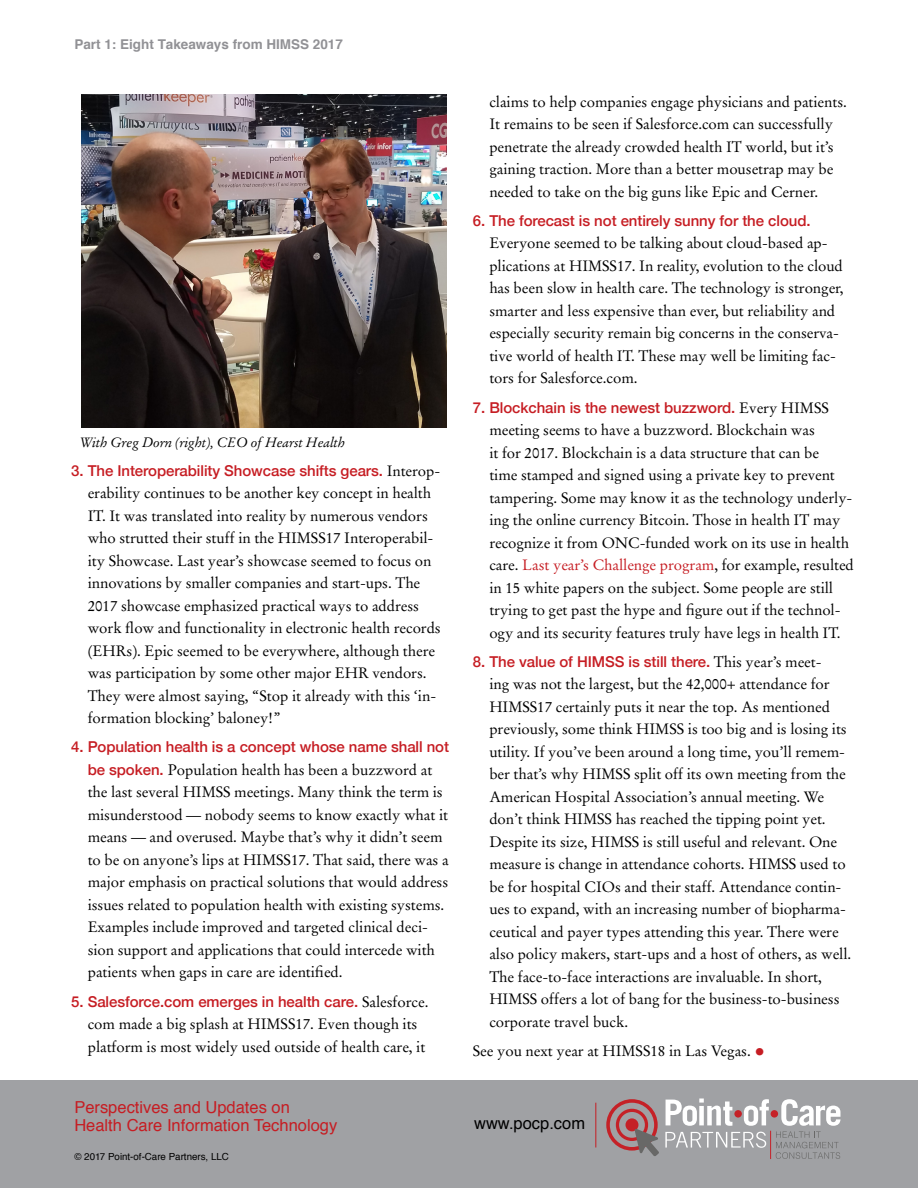
<style>
.page{position:relative;width:918px;height:1188px;background:#fff}
.page>*{position:absolute;margin:0;border:0;box-sizing:border-box;transform-origin:0 0}
.t1{font:16.5px/18px "Helvetica";color:#c61d23}
.t2{font:16.5px "Helvetica";color:#000}
.t3{font:15px/22.5px "Stempel Garamond";letter-spacing:-.005em;color:#000}
.t4{font:500 15px "Helvetica Neue";letter-spacing:-.005em;color:#c61d23}
.t5{font:italic 13.5px "Stempel Garamond";letter-spacing:-.015em;color:#000}
.t6{font:700 13.5px "Helvetica";color:#919195}
.t7{font:9.75px "Helvetica";color:#000}
.s1{font-family:"Stempel Garamond";font-weight:400;color:#000}
.s2{font-family:"Helvetica Neue";font-weight:500;color:#c61d23}
.s3{color:#c61d23}
.s4{font-size:21px;color:#c61d23}
</style>
<div class="page">
<div style="left:0;top:1080px;width:918px;height:108px;background:#a0a1a4"></div>
<hr style="left:595px;top:1103px;width:1px;height:45px;background:#c61d23">
<svg style="left:665px;top:1098px;width:175px;height:61px"></svg>
<svg style="left:606px;top:1099px;width:53px;height:57px"></svg>
<img style="left:81px;top:94px;width:365px;height:333px">
<p class="t6" style="left:74px;top:34px;width:270px">Part 1: Eight Takeaways from HIMSS 2017</p>
<p class="t5" style="left:80px;top:434px;width:267px">With Greg Dorn (right), CEO of Hearst Health</p>
<p class="t4" style="left:71px;top:458px;width:371px">3. The Interoperability Showcase shifts gears. <span class="s1">Interop-</span></p>
<p class="t3" style="left:88px;top:482px;width:355px">erability continues to be another key concept in health IT. It was translated into reality by numerous vendors who strutted their stuff in the HIMSS17 Interoperabil&shy;ity Showcase. Last year’s showcase seemed to focus on innovations by smaller companies and start-ups. The 2017 showcase emphasized practical ways to address work flow and functionality in electronic health records (EHRs). Epic seemed to be everywhere, although there was participation by some other major EHR vendors.<br>They were almost saying, “Stop it already with this ‘in&shy;formation blocking’ baloney!”</p>
<p class="t4" style="left:71px;top:735px;width:379px">4. Population health is a concept whose name shall not</p>
<p class="t3" style="left:88px;top:758px;width:362px"><span class="s2">be spoken.</span> Population health has been a buzzword at the last several HIMSS meetings. Many think the term is misunderstood — nobody seems to know exactly what it means — and overused. Maybe that’s why it didn’t seem to be on anyone’s lips at HIMSS17. That said, there was a major emphasis on practical solutions that would address issues related to population health with existing systems.<br>Examples include improved and targeted clinical deci&shy;sion support and applications that could intercede with patients when gaps in care are identified.</p>
<p class="t4" style="left:71px;top:989px;width:359px">5. Salesforce.com emerges in health care. <span class="s1">Salesforce.</span></p>
<p class="t3" style="left:88px;top:1013px;width:339px">com made a big splash at HIMSS17. Even though its platform is most widely used outside of health care, it</p>
<p class="t1" style="left:74px;top:1098px;width:264px">Perspectives and Updates on<br>Health Care Information Technology</p>
<p class="t7" style="left:74px;top:1149px;width:156px">© 2017 Point-of-Care Partners, LLC</p>
<p class="t3" style="left:489px;top:90px;width:359px">claims to help companies engage physicians and patients.<br>It remains to be seen if Salesforce.com can successfully penetrate the already crowded health IT world, but it’s gaining traction. More than a better mousetrap may be needed to take on the big guns like Epic and Cerner.</p>
<p class="t4" style="left:473px;top:209px;width:339px">6. The forecast is not entirely sunny for the cloud.</p>
<p class="t3" style="left:489px;top:232px;width:356px">Everyone seemed to be talking about cloud-based ap&shy;plications at HIMSS17. In reality, evolution to the cloud has been slow in health care. The technology is stronger, smarter and less expensive than ever, but reliability and especially security remain big concerns in the conserva&shy;tive world of health IT. These may well be limiting fac&shy;tors for Salesforce.com.</p>
<p class="t4" style="left:473px;top:395px;width:358px">7. Blockchain is the newest buzzword. <span class="s1">Every HIMSS</span></p>
<p class="t3" style="left:489px;top:419px;width:366px">meeting seems to have a buzzword. Blockchain was<br>it for 2017. Blockchain is a data structure that can be<br>time stamped and signed using a private key to prevent tampering. Some may know it as the technology underly&shy;ing the online currency Bitcoin. Those in health IT may recognize it from ONC-funded work on its use in health care. <span class="s3">Last year’s Challenge program</span>, for example, resulted in 15 white papers on the subject. Some people are still trying to get past the hype and figure out if the technol&shy;ogy and its security features truly have legs in health IT.</p>
<p class="t4" style="left:473px;top:650px;width:350px">8. The value of HIMSS is still there. <span class="s1">This year’s meet-</span></p>
<p class="t3" style="left:489px;top:673px;width:363px">ing was not the largest, but the 42,000+ attendance for HIMSS17 certainly puts it near the top. As mentioned previously, some think HIMSS is too big and is losing its utility. If you’ve been around a long time, you’ll remem&shy;ber that’s why HIMSS split off its own meeting from the American Hospital Association’s annual meeting. We don’t think HIMSS has reached the tipping point yet.<br>Despite its size, HIMSS is still useful and relevant. One measure is change in attendance cohorts. HIMSS used to be for hospital CIOs and their staff. Attendance contin&shy;ues to expand, with an increasing number of biopharma&shy;ceutical and payer types attending this year. There were also policy makers, start-ups and a host of others, as well.<br>The face-to-face interactions are invaluable. In short, HIMSS offers a lot of bang for the business-to-business corporate travel buck.</p>
<p class="t3" style="left:473px;top:1040px;width:293px">See you next year at HIMSS18 in Las Vegas. <span class="s4">•</span></p>
<p class="t2" style="left:474px;top:1111px;width:112px">www.pocp.com</p>
</div>
